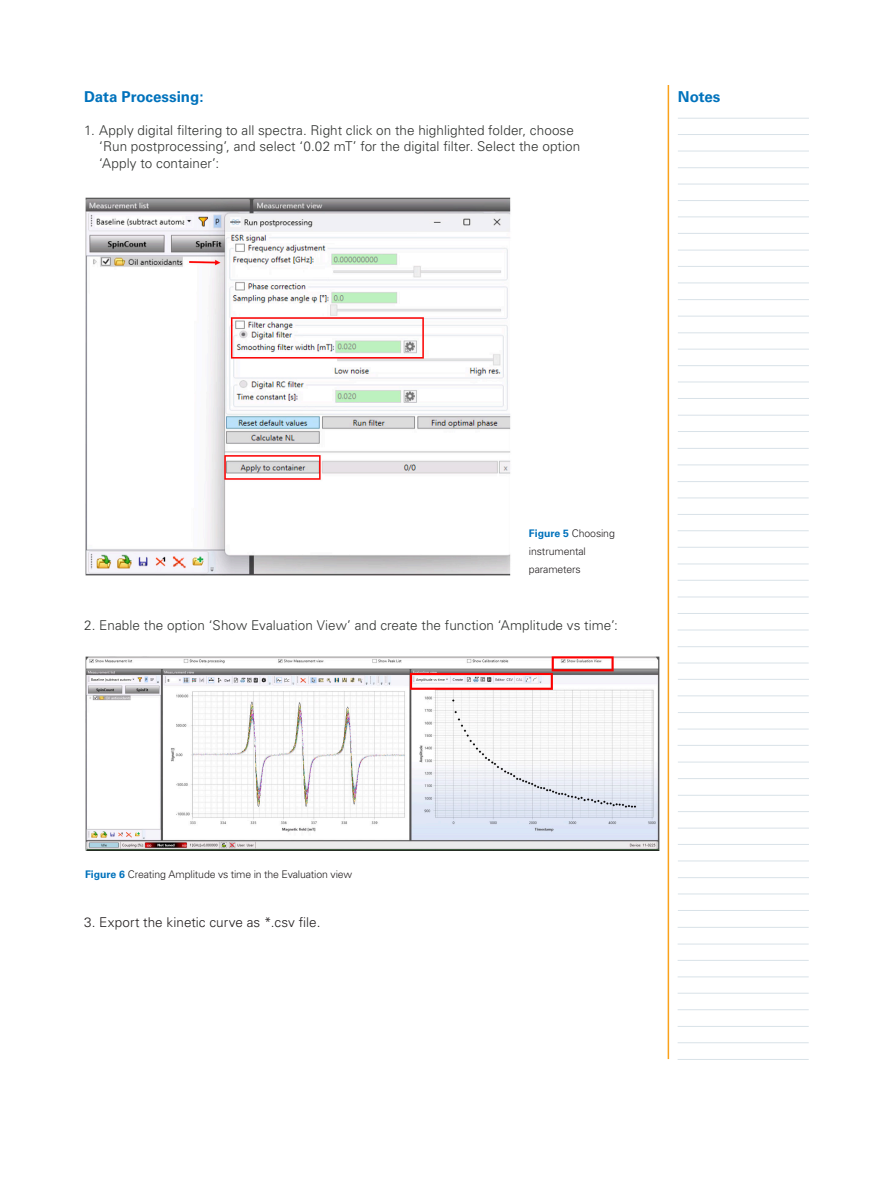
<style>
.page{position:relative;width:893px;height:1187px;background:#fff}
.page>*{position:absolute;margin:0;border:0;box-sizing:border-box;transform-origin:0 0}
.Sub-headline{font:700 15px "Univers LT Std";color:#0072bc}
.Numbering{font:300 13.5px/16.5px "Univers LT Std";letter-spacing:.005em;color:#313331}
.Numbering-2{font:300 13.5px "Univers LT Std";letter-spacing:.005em;color:#231f20}
.Caption_Headline{font:300 10.5px/18px "Univers LT Std";letter-spacing:-.01em;color:#231f20}
.s1{font-weight:700;color:#0072bc}
</style>
<div class="page">
<hr style="left:668px;top:85px;width:1px;height:973px;background:#faa21b">
<hr style="left:678px;top:118px;width:131px;height:1px;background:#d9e2e8">
<hr style="left:678px;top:167px;width:131px;height:1px;background:#d9e2e8">
<hr style="left:678px;top:481px;width:131px;height:1px;background:#d9e2e8">
<hr style="left:678px;top:943px;width:131px;height:1px;background:#d9e2e8">
<hr style="left:678px;top:332px;width:131px;height:1px;background:#d9e2e8">
<hr style="left:678px;top:795px;width:131px;height:1px;background:#d9e2e8">
<hr style="left:678px;top:646px;width:131px;height:1px;background:#d9e2e8">
<hr style="left:678px;top:250px;width:131px;height:1px;background:#d9e2e8">
<hr style="left:678px;top:712px;width:131px;height:1px;background:#d9e2e8">
<hr style="left:678px;top:563px;width:131px;height:1px;background:#d9e2e8">
<hr style="left:678px;top:1026px;width:131px;height:1px;background:#d9e2e8">
<hr style="left:678px;top:415px;width:131px;height:1px;background:#d9e2e8">
<hr style="left:678px;top:877px;width:131px;height:1px;background:#d9e2e8">
<hr style="left:678px;top:728px;width:131px;height:1px;background:#d9e2e8">
<hr style="left:678px;top:134px;width:131px;height:1px;background:#d9e2e8">
<hr style="left:678px;top:448px;width:131px;height:1px;background:#d9e2e8">
<hr style="left:678px;top:299px;width:131px;height:1px;background:#d9e2e8">
<hr style="left:678px;top:761px;width:131px;height:1px;background:#d9e2e8">
<hr style="left:678px;top:613px;width:131px;height:1px;background:#d9e2e8">
<hr style="left:678px;top:596px;width:131px;height:1px;background:#d9e2e8">
<hr style="left:678px;top:217px;width:131px;height:1px;background:#d9e2e8">
<hr style="left:678px;top:679px;width:131px;height:1px;background:#d9e2e8">
<hr style="left:678px;top:530px;width:131px;height:1px;background:#d9e2e8">
<hr style="left:678px;top:992px;width:131px;height:1px;background:#d9e2e8">
<hr style="left:678px;top:382px;width:131px;height:1px;background:#d9e2e8">
<hr style="left:678px;top:844px;width:131px;height:1px;background:#d9e2e8">
<hr style="left:678px;top:695px;width:131px;height:1px;background:#d9e2e8">
<hr style="left:678px;top:184px;width:131px;height:1px;background:#d9e2e8">
<hr style="left:678px;top:497px;width:131px;height:1px;background:#d9e2e8">
<hr style="left:678px;top:960px;width:131px;height:1px;background:#d9e2e8">
<hr style="left:678px;top:349px;width:131px;height:1px;background:#d9e2e8">
<hr style="left:678px;top:811px;width:131px;height:1px;background:#d9e2e8">
<hr style="left:678px;top:662px;width:131px;height:1px;background:#d9e2e8">
<hr style="left:678px;top:266px;width:131px;height:1px;background:#d9e2e8">
<hr style="left:678px;top:580px;width:131px;height:1px;background:#d9e2e8">
<hr style="left:678px;top:1042px;width:131px;height:1px;background:#d9e2e8">
<hr style="left:678px;top:1059px;width:131px;height:1px;background:#d9e2e8">
<hr style="left:678px;top:431px;width:131px;height:1px;background:#d9e2e8">
<hr style="left:678px;top:893px;width:131px;height:1px;background:#d9e2e8">
<hr style="left:678px;top:745px;width:131px;height:1px;background:#d9e2e8">
<hr style="left:678px;top:151px;width:131px;height:1px;background:#d9e2e8">
<hr style="left:678px;top:464px;width:131px;height:1px;background:#d9e2e8">
<hr style="left:678px;top:927px;width:131px;height:1px;background:#d9e2e8">
<hr style="left:678px;top:316px;width:131px;height:1px;background:#d9e2e8">
<hr style="left:678px;top:778px;width:131px;height:1px;background:#d9e2e8">
<hr style="left:678px;top:629px;width:131px;height:1px;background:#d9e2e8">
<hr style="left:678px;top:233px;width:131px;height:1px;background:#d9e2e8">
<hr style="left:678px;top:547px;width:131px;height:1px;background:#d9e2e8">
<hr style="left:678px;top:1009px;width:131px;height:1px;background:#d9e2e8">
<hr style="left:678px;top:398px;width:131px;height:1px;background:#d9e2e8">
<hr style="left:678px;top:860px;width:131px;height:1px;background:#d9e2e8">
<hr style="left:678px;top:200px;width:131px;height:1px;background:#d9e2e8">
<hr style="left:678px;top:514px;width:131px;height:1px;background:#d9e2e8">
<hr style="left:678px;top:976px;width:131px;height:1px;background:#d9e2e8">
<hr style="left:678px;top:365px;width:131px;height:1px;background:#d9e2e8">
<hr style="left:678px;top:827px;width:131px;height:1px;background:#d9e2e8">
<hr style="left:678px;top:283px;width:131px;height:1px;background:#d9e2e8">
<hr style="left:678px;top:910px;width:131px;height:1px;background:#d9e2e8">
<img style="left:85px;top:197px;width:426px;height:378px">
<img style="left:85px;top:656px;width:574px;height:194px">
<p class="Sub-headline" style="left:84px;top:87px;width:121px">Data Processing:</p>
<p class="Numbering" style="left:99px;top:122px;width:482px;text-indent:-15px">1. Apply digital filtering to all spectra. Right click on the highlighted folder, choose ‘Run postprocessing’, and select ‘0.02 mT’ for the digital filter. Select the option ‘Apply to container’:</p>
<p class="Sub-headline" style="left:678px;top:87px;width:44px">Notes</p>
<p class="Caption_Headline" style="left:529px;top:524px;width:87px"><span class="s1">Figure 5</span> Choosing instrumental parameters</p>
<p class="Numbering" style="left:84px;top:617px;width:535px">2. Enable the option ‘Show Evaluation View’ and create the function ‘Amplitude vs time’:</p>
<p class="Caption_Headline" style="left:85px;top:864px;width:269px"><span class="s1">Figure 6</span> Creating Amplitude vs time in the Evaluation view</p>
<p class="Numbering-2" style="left:84px;top:914px;width:238px">3. Export the kinetic curve as *.csv file.</p>
</div>
